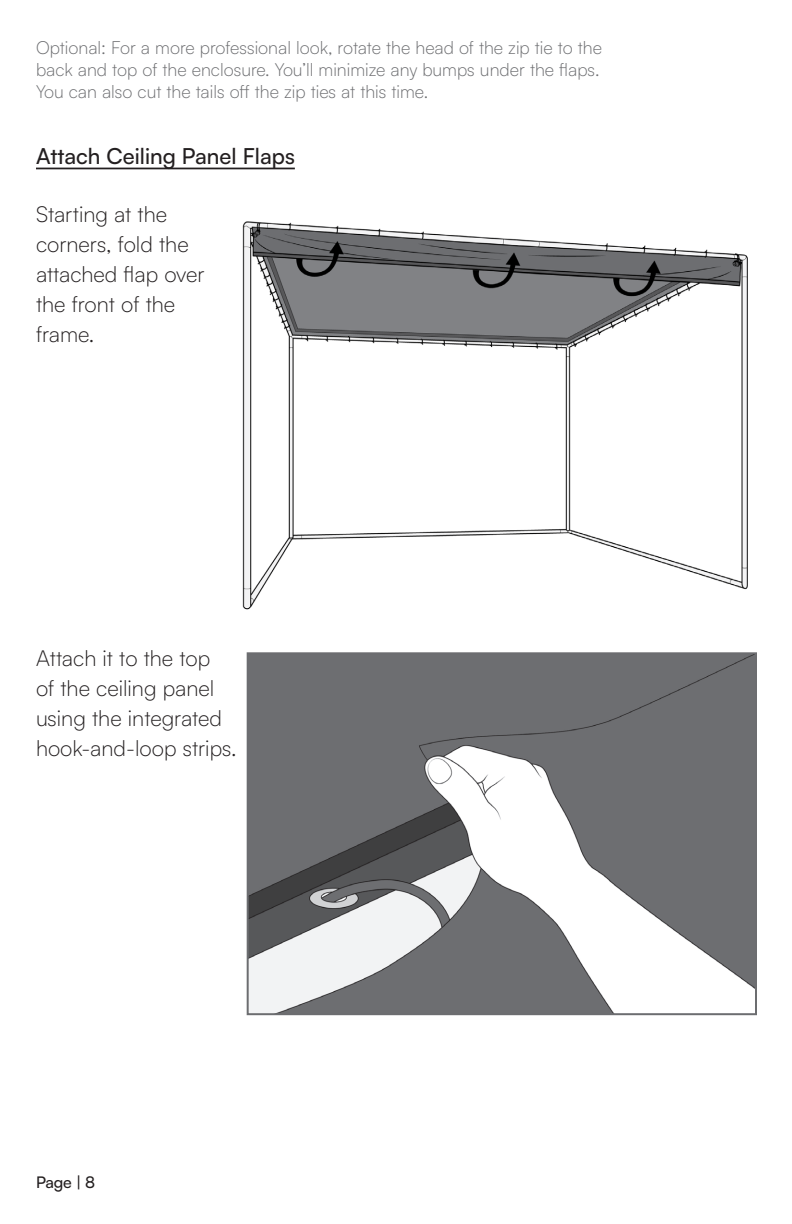
<style>
.page{position:relative;width:792px;height:1224px;background:#fff}
.page>*{position:absolute;margin:0;border:0;box-sizing:border-box;transform-origin:0 0}
.t1{font:300 22px/30px "Satoshi";color:#231f20}
.Carl_s_Tip{font:500 22px "Satoshi";color:#231f20}
.Carl_s_Tip-2{font:300 18px/22px "Satoshi";color:#6c6d70}
.t2{font:500 16px "Satoshi";color:#231f20}
</style>
<div class="page">
<hr style="left:36px;top:168px;width:259px;height:1px;background:#231f20">
<img style="left:242px;top:221px;width:506px;height:389px">
<img style="left:250px;top:655px;width:504px;height:357px">
<div style="left:247px;top:652px;width:510px;height:363px;border:2px solid #6c6d70"></div>
<p class="Carl_s_Tip-2" style="left:36px;top:36px;width:568px">Optional: For a more professional look, rotate the head of the zip tie to the back and top of the enclosure. You’ll minimize any bumps under the flaps.<br>You can also cut the tails off the zip ties at this time.</p>
<p class="Carl_s_Tip" style="left:36px;top:141px;width:260px">Attach Ceiling Panel Flaps</p>
<p class="t1" style="left:36px;top:198px;width:170px">Starting at the corners, fold the attached flap over the front of the frame.</p>
<p class="t1" style="left:36px;top:642px;width:202px">Attach it to the top<br>of the ceiling panel using the integrated hook-and-loop strips.</p>
<p class="t2" style="left:36px;top:1171px;width:61px">Page | 8</p>
</div>
